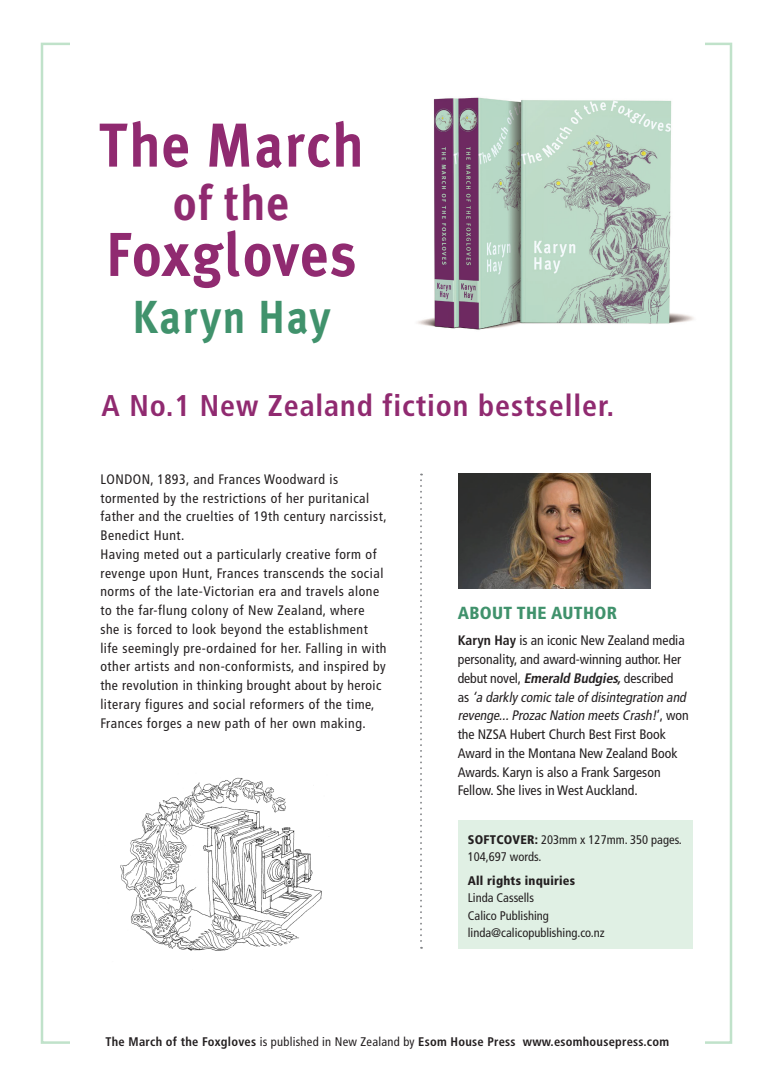
<style>
.page{position:relative;width:773px;height:1081px;background:#fff}
.page>*{position:absolute;margin:0;border:0;box-sizing:border-box;transform-origin:0 0}
.t1{font:700 61.88px "Meta Plus";letter-spacing:.03em;color:#902a70;scale:.9 1}
.t2{font:700 49.25px "Meta Plus";color:#902a70;scale:.9 1}
.t3{font:700 46.25px "Meta Plus";letter-spacing:.04em;color:#40926c;scale:.9 1}
.t4{font:700 condensed 30px "Frutiger";letter-spacing:.03em;color:#902a70}
.t5{font:900 condensed 17.5px "Frutiger";letter-spacing:.02em;color:#40926c}
.t6{font:condensed 13.75px/18.8px "Frutiger";letter-spacing:.04em;color:#231f20}
.t7{font:condensed 13.75px/18.8px "Frutiger";color:#231f20}
.t8{font:condensed 12.5px "Frutiger";color:#231f20}
.t9{font:700 condensed 12.5px "Frutiger";letter-spacing:.02em;color:#231f20}
.t10{font:900 condensed 12.5px "Frutiger";letter-spacing:.02em;color:#231f20}
.s1{font-weight:700}
.s2{font-weight:700;font-style:italic}
.s3{font-style:italic}
.s4{font-weight:900}
.s5{font-weight:400}
</style>
<div class="page">
<div style="left:457px;top:820px;width:235px;height:129px;background:#e0f0e4"></div>
<svg style="left:420px;top:473px;width:2px;height:476px"></svg>
<img style="left:458px;top:473px;width:193px;height:115px">
<img style="left:417px;top:97px;width:277px;height:233px">
<img style="left:120px;top:777px;width:202px;height:174px">
<p class="t1" style="left:99px;top:109px;width:295px">The March</p>
<p class="t2" style="left:173px;top:174px;width:130px">of the</p>
<p class="t1" style="left:106px;top:219px;width:280px">Foxgloves</p>
<p class="t3" style="left:132px;top:291px;width:221px">Karyn Hay</p>
<p class="t4" style="left:102px;top:388px;width:514px">A No.1 New Zealand fiction bestseller.</p>
<p class="t6" style="left:100px;top:470px;width:288px">LONDON, 1893, and Frances Woodward is tormented by the restrictions of her puritanical father and the cruelties of 19th century narcissist, Benedict Hunt.</p>
<p class="t6" style="left:100px;top:545px;width:288px">Having meted out a particularly creative form of revenge upon Hunt, Frances transcends the social norms of the late-Victorian era and travels alone to the far-flung colony of New Zealand, where she is forced to look beyond the establishment life seemingly pre-ordained for her. Falling in with other artists and non-conformists, and inspired by the revolution in thinking brought about by heroic literary figures and social reformers of the time, Frances forges a new path of her own making.</p>
<p class="t5" style="left:457px;top:602px;width:161px">ABOUT THE AUTHOR</p>
<p class="t7" style="left:457px;top:631px;width:232px"><span class="s1">Karyn Hay</span> is an iconic New Zealand media personality, and award-winning author. Her debut novel, <span class="s2">Emerald Budgies,</span>described<br>a s <span class="s3">‘a darkly comic tale ofdisintegration and revenge...Prozac Nation meetsCrash!</span>’ , w o n the NZSA Hubert Church Best First Book Award in the Montana New Zealand Book Awards. Karyn is also a Frank Sargeson Fellow. She lives in West Auckland.</p>
<p class="t8" style="left:468px;top:832px;width:215px"><span class="s4">SOFTCOVER:</span> 203mm x 127mm. 350 pages.</p>
<p class="t8" style="left:468px;top:849px;width:75px">104,697 words.</p>
<p class="t10" style="left:468px;top:873px;width:109px">All rights inquiries</p>
<p class="t8" style="left:468px;top:891px;width:68px">Linda Cassells</p>
<p class="t8" style="left:468px;top:908px;width:82px">Calico Publishing</p>
<p class="t8" style="left:468px;top:926px;width:138px">linda@calicopublishing.co.nz</p>
<p class="t9" style="left:106px;top:1034px;width:565px">The March of the Foxgloves <span class="s5">is published in New Zealand by</span> Esom House Press www.esomhousepress.com</p>
</div>
